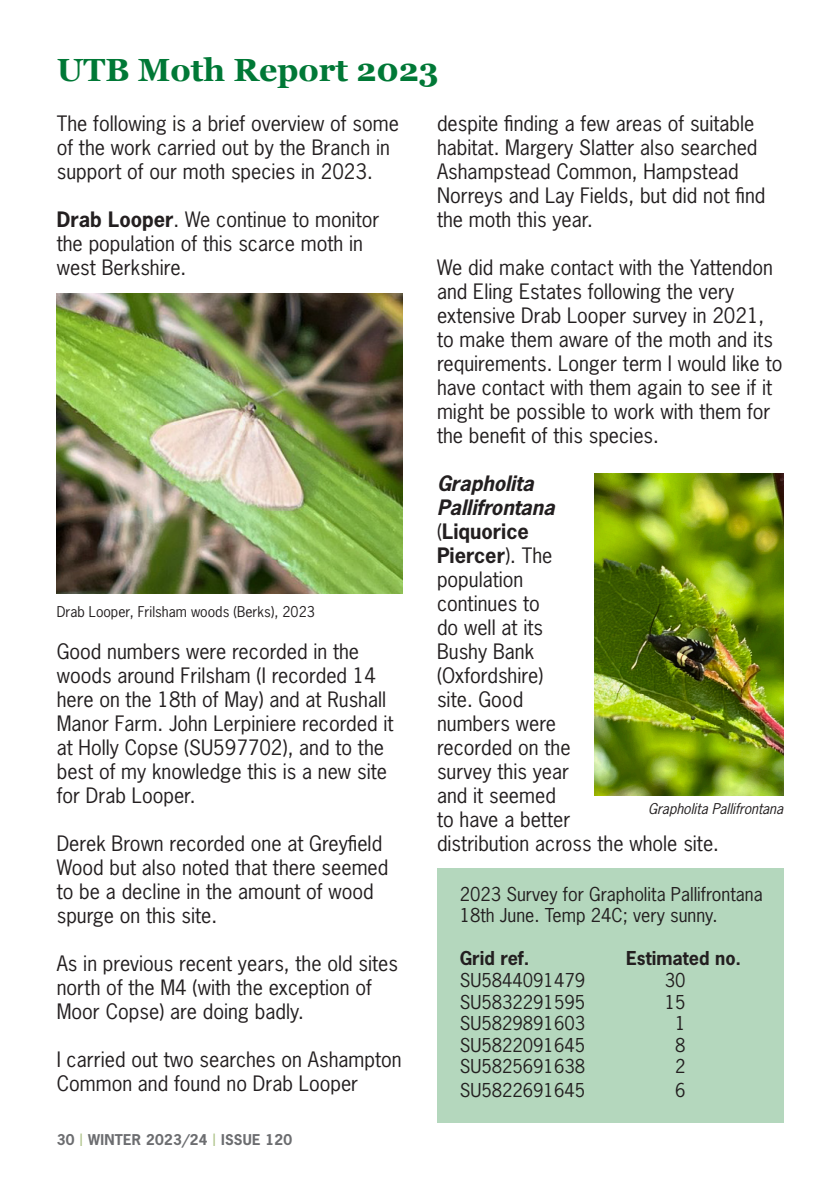
<style>
.page{position:relative;width:840px;height:1191px;background:#fff}
.page>*{position:absolute;margin:0;border:0;box-sizing:border-box;transform-origin:0 0}
.Main_Heading{font:700 32px "Georgia";color:#007836}
.Body_Copy_Bold{font:20px/24px "News Gothic";color:#231f20}
.Body_Copy_Bold-2{font:18px "News Gothic";color:#231f20}
.Body_Copy_Bold-3{font:700 18px "News Gothic";color:#231f20}
.Body_Copy_Bold-4{font:14px "News Gothic";color:#231f20}
.t1{font:700 14px "News Gothic";letter-spacing:.02em;color:#6c6d70}
.Body_Copy_Bold-5{font:italic 14px "News Gothic";color:#231f20}
.s1{font-weight:700}
.s2{font-weight:700;font-style:italic}
.s3{font-weight:400;font-size:16px;color:#adc287}
</style>
<div class="page">
<img style="left:594px;top:473px;width:188px;height:322px">
<div style="left:437px;top:868px;width:345px;height:255px;background:#b4d7bd"></div>
<img style="left:57px;top:293px;width:346px;height:301px">
<p class="Main_Heading" style="left:57px;top:46px;width:383px">UTB Moth Report 2023</p>
<p class="Body_Copy_Bold" style="left:57px;top:111px;width:343px">The following is a brief overview of some of the work carried out by the Branch in support of our moth species in 2023.</p>
<p class="Body_Copy_Bold" style="left:57px;top:207px;width:324px"><span class="s1">Drab Looper</span>. We continue to monitor the population of this scarce moth in west Berkshire.</p>
<p class="Body_Copy_Bold" style="left:437px;top:110px;width:330px">despite finding a few areas of suitable habitat. Margery Slatter also searched Ashampstead Common, Hampstead Norreys and Lay Fields, but did not find the moth this year.</p>
<p class="Body_Copy_Bold" style="left:437px;top:254px;width:347px">We did make contact with the Yattendon and Eling Estates following the very extensive Drab Looper survey in 2021, to make them aware of the moth and its requirements. Longer term I would like to have contact with them again to see if it might be possible to work with them for the benefit of this species.</p>
<p class="Body_Copy_Bold" style="left:437px;top:470px;width:283px"><span class="s2">Grapholita<br>Pallifrontana<br></span>(<span class="s1">Liquorice<br>Piercer</span>). The<br>population<br>continues to<br>do well at its<br>Bushy Bank<br>(Oxfordshire)<br>site. Good<br>numbers were<br>recorded on the<br>survey this year<br>and it seemed<br>to have a better<br>distribution across the whole site.</p>
<p class="Body_Copy_Bold-2" style="left:459px;top:882px;width:304px">2023 Survey for Grapholita Pallifrontana</p>
<p class="Body_Copy_Bold-2" style="left:459px;top:903px;width:259px">18th June. Temp 24C; very sunny.</p>
<p class="Body_Copy_Bold-3" style="left:459px;top:946px;width:71px">Grid ref.</p>
<p class="Body_Copy_Bold-3" style="left:625px;top:946px;width:116px">Estimated no.</p>
<p class="Body_Copy_Bold-2" style="left:459px;top:968px;width:127px">SU5844091479</p>
<p class="Body_Copy_Bold-2" style="left:664px;top:968px;width:22px">30</p>
<p class="Body_Copy_Bold-2" style="left:459px;top:990px;width:127px">SU5832291595</p>
<p class="Body_Copy_Bold-2" style="left:664px;top:990px;width:22px">15</p>
<p class="Body_Copy_Bold-2" style="left:459px;top:1011px;width:127px">SU5829891603</p>
<p class="Body_Copy_Bold-2" style="left:675px;top:1011px;width:12px">1</p>
<p class="Body_Copy_Bold-2" style="left:459px;top:1033px;width:127px">SU5822091645</p>
<p class="Body_Copy_Bold-2" style="left:675px;top:1033px;width:12px">8</p>
<p class="Body_Copy_Bold-2" style="left:459px;top:1055px;width:127px">SU5825691638</p>
<p class="Body_Copy_Bold-2" style="left:675px;top:1055px;width:12px">2</p>
<p class="Body_Copy_Bold-2" style="left:459px;top:1079px;width:127px">SU5822691645</p>
<p class="Body_Copy_Bold-2" style="left:675px;top:1079px;width:12px">6</p>
<p class="Body_Copy_Bold-4" style="left:57px;top:603px;width:259px">Drab Looper, Frilsham woods (Berks), 2023</p>
<p class="Body_Copy_Bold" style="left:57px;top:639px;width:338px">Good numbers were recorded in the woods around Frilsham (I recorded 14 here on the 18th of May) and at Rushall Manor Farm. John Lerpiniere recorded it at Holly Copse (SU597702), and to the best of my knowledge this is a new site for Drab Looper.</p>
<p class="Body_Copy_Bold" style="left:57px;top:831px;width:333px">Derek Brown recorded one at Greyfield<br>Wood but also noted that there seemed to be a decline in the amount of wood spurge on this site.</p>
<p class="Body_Copy_Bold" style="left:57px;top:951px;width:342px">As in previous recent years, the old sites north of the M4 (with the exception of<br>Moor Copse) are doing badly.</p>
<p class="Body_Copy_Bold" style="left:57px;top:1047px;width:346px">I carried out two searches on Ashampton<br>Common and found no Drab Looper</p>
<p class="Body_Copy_Bold-5" style="left:647px;top:800px;width:140px">Grapholita Pallifrontana</p>
<p class="t1" style="left:57px;top:1130px;width:237px">30 <span class="s3">|</span> WINTER 2023/24 <span class="s3">|</span> ISSUE 120</p>
</div>
